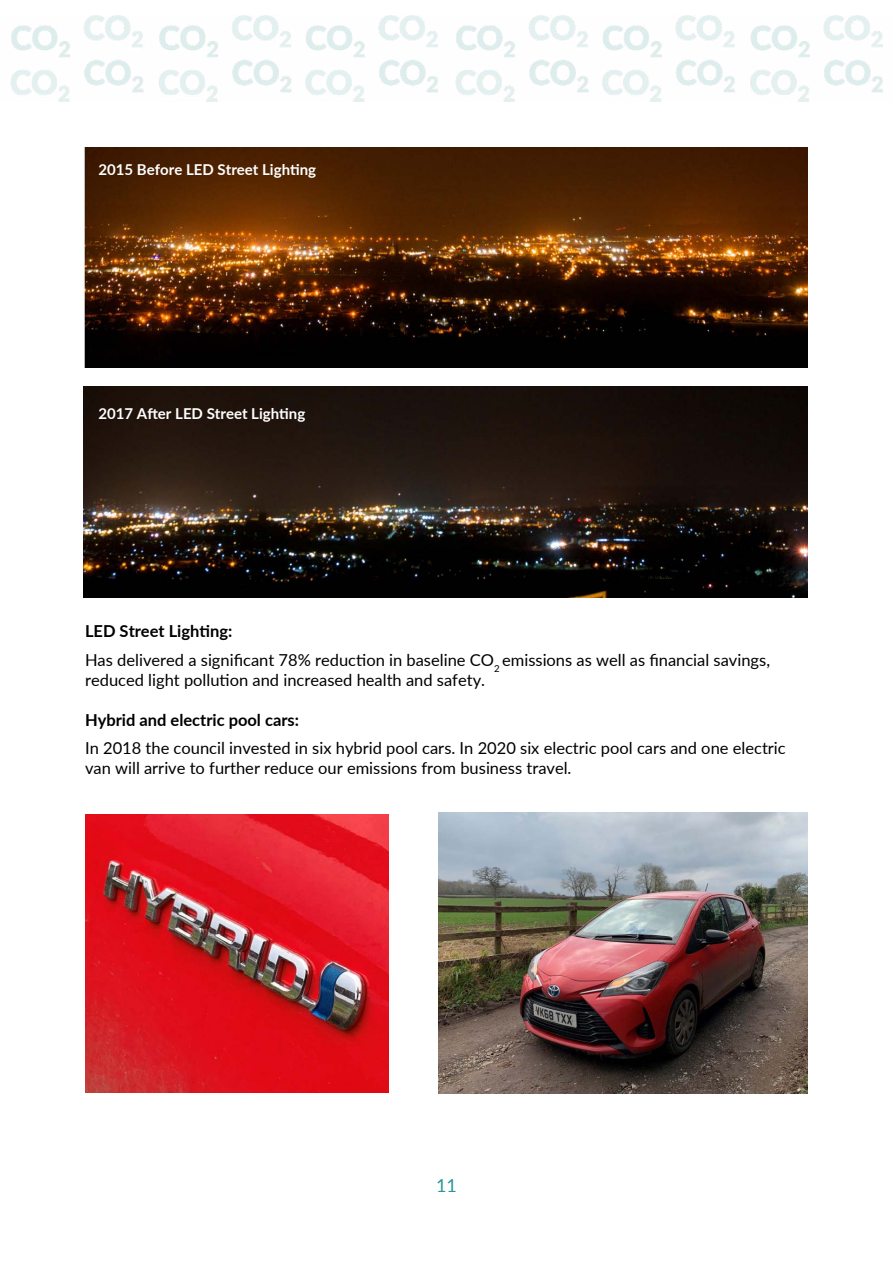
<style>
.page{position:relative;width:893px;height:1263px;background:#fff}
.page>*{position:absolute;margin:0;border:0;box-sizing:border-box;transform-origin:0 0}
.t1{font:18px "Lato";color:#309598}
.t2{font:16.5px/19.8px "Lato";color:#000}
.t3{font:700 16.5px "Lato";color:#000}
.t4{font:700 15px "Lato";color:#fff}
</style>
<div class="page">
<img style="left:83px;top:148px;width:725px;height:220px">
<img style="left:84px;top:387px;width:724px;height:210px">
<img style="left:85px;top:814px;width:303px;height:279px">
<img style="left:438px;top:812px;width:370px;height:281px">
<img style="left:11px;top:16px;width:872px;height:85px">
<p class="t4" style="left:99px;top:159px;width:219px">2015 Before LED Street Lighting</p>
<p class="t4" style="left:99px;top:402px;width:208px">2017 After LED Street Lighting</p>
<p class="t3" style="left:85px;top:619px;width:149px">LED Street Lighting:</p>
<p class="t2" style="left:85px;top:649px;width:686px">Has delivered a significant 78% reduction in baseline CO<sub>2</sub> emissions as well as financial savings, reduced light pollution and increased health and safety.</p>
<p class="t3" style="left:85px;top:707px;width:215px">Hybrid and electric pool cars:</p>
<p class="t2" style="left:85px;top:738px;width:702px">In 2018 the council invested in six hybrid pool cars. In 2020 six electric pool cars and one electric van will arrive to further reduce our emissions from business travel.</p>
<p class="t1" style="left:436px;top:1173px;width:22px">11</p>
</div>
